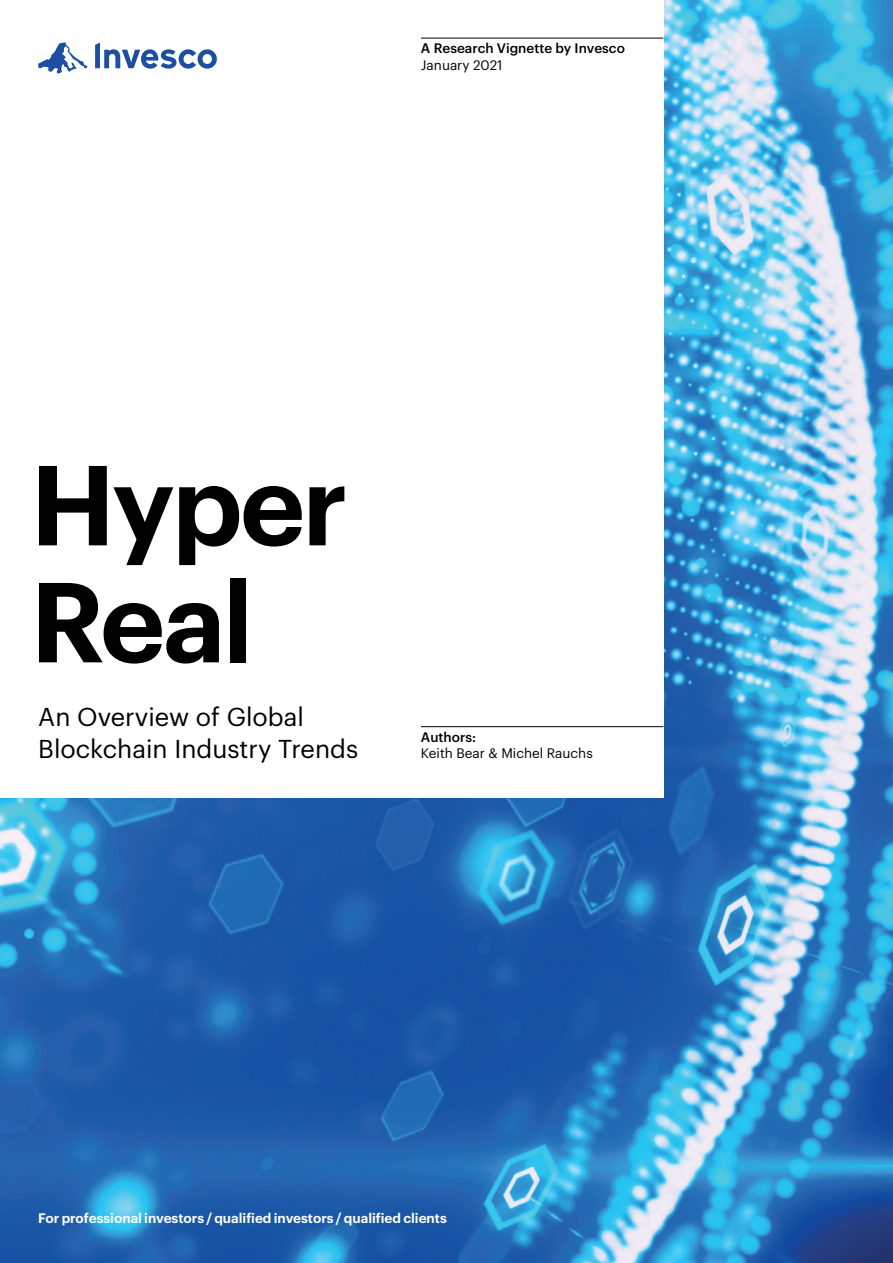
<style>
.page{position:relative;width:893px;height:1263px;background:#fff}
.page>*{position:absolute;margin:0;border:0;box-sizing:border-box;transform-origin:0 0}
.t1{font:600 111px "Graphik";letter-spacing:-.025em;color:#000001}
.t2{font:25.35px/32.5px "Graphik";color:#000001}
._9pt_3_5mm{font:600 13.5px "Graphik";color:#fff}
.t3{font:500 13.5px/16.5px "Graphik";color:#000001}
.t4{font:13.5px/16.5px "Graphik";color:#000001}
.s1{font-weight:400}
.s2{font-weight:500}
</style>
<div class="page">
<img style="left:0;top:0;width:893px;height:1263px">
<div style="left:0;top:0;width:663px;height:797px;background:#fff"></div>
<hr style="left:421px;top:38px;width:242px;height:1px;background:#000001">
<svg style="left:38px;top:43px;width:50px;height:31px"></svg>
<svg style="left:95px;top:43px;width:122px;height:26px"></svg>
<hr style="left:421px;top:726px;width:242px;height:1px;background:#000001">
<p class="t3" style="left:421px;top:39px;width:205px">A Research Vignette by Invesco<br><span class="s1">January 2021</span></p>
<p class="t1" style="left:30px;top:420px;width:319px">Hyper</p>
<p class="t1" style="left:30px;top:537px;width:225px">Real</p>
<p class="t2" style="left:38px;top:698px;width:321px">An Overview of Global<br>Blockchain Industry Trends</p>
<p class="t4" style="left:421px;top:727px;width:173px"><span class="s2">Authors:<br></span>Keith Bear &amp; Michel Rauchs</p>
<p class="_9pt_3_5mm" style="left:38px;top:1208px;width:410px">For professional investors / qualified investors / qualified clients</p>
</div>
